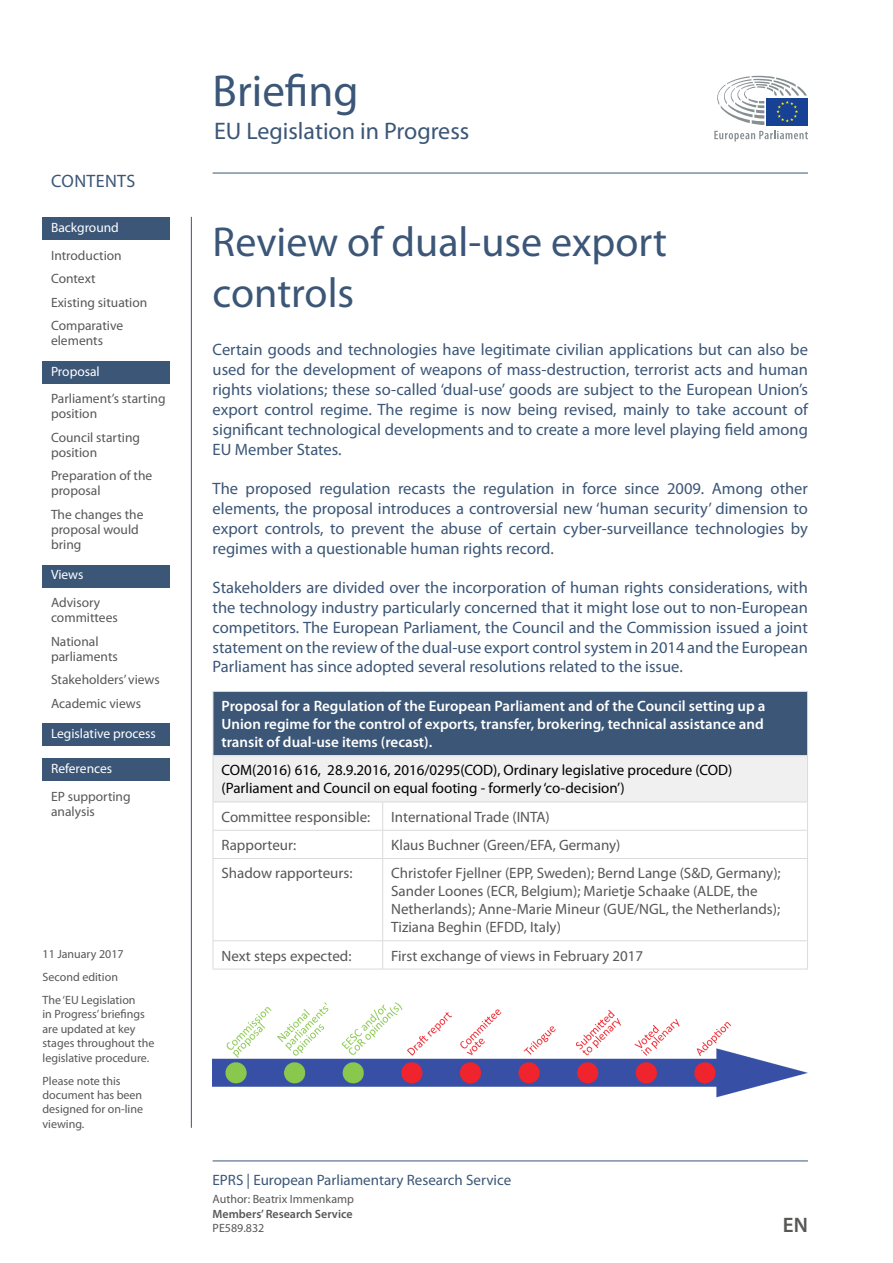
<style>
.page{position:relative;width:893px;height:1263px;background:#fff}
.page>*{position:absolute;margin:0;border:0;box-sizing:border-box;transform-origin:0 0}
.t1{font:45px "Myriad Pro";color:#3b5677}
.BR_-_Title{font:42px/50.4px "Myriad Pro";color:#3b5677}
.t2{font:24px "Myriad Pro";color:#3b5677}
.t3{font:600 21px "Myriad Pro";color:#575756}
.t4{font:18px "Myriad Pro";letter-spacing:.02em;color:#3b5677}
.body{font:16.5px/19.8px "Myriad Pro";color:#3b5677;text-align:justify}
.body-2{font:15px/18px "Myriad Pro";color:#575756}
.column_title{font:600 15px/18px "Myriad Pro";color:#fff;text-align:justify}
.row_title{font:15px/18px "Myriad Pro";color:#000}
.t5{font:15px "Myriad Pro";color:#3b5677}
.ToC_sub{font:13.5px/15px "Myriad Pro";color:#575756}
.ToC_main{font:13.5px "Myriad Pro";color:#fff}
.BR_-_1st_page_footer{font:12px/14.4px "Myriad Pro";color:#575756}
.t6{font:600 12px "Myriad Pro";color:#575756}
</style>
<div class="page">
<svg style="left:714px;top:131px;width:94px;height:11px"></svg>
<div style="left:766px;top:98px;width:42px;height:27px;background:#164194"></div>
<svg style="left:717px;top:75px;width:90px;height:50px"></svg>
<hr style="left:213px;top:1160px;width:595px;height:1px;background:#3b5677">
<hr style="left:191px;top:217px;width:1px;height:911px;background:#3b5677">
<hr style="left:213px;top:173px;width:595px;height:1px;background:#3b5677">
<div style="left:43px;top:217px;width:127px;height:22px;background:#3b5677"></div>
<div style="left:43px;top:361px;width:127px;height:22px;background:#3b5677"></div>
<div style="left:43px;top:565px;width:127px;height:22px;background:#3b5677"></div>
<div style="left:43px;top:724px;width:127px;height:22px;background:#3b5677"></div>
<div style="left:43px;top:759px;width:127px;height:22px;background:#3b5677"></div>
<div style="left:213px;top:691px;width:594px;height:65px;background:#3b5677"></div>
<div style="left:213px;top:756px;width:594px;height:46px;background:#f0f0f0"></div>
<hr style="left:213px;top:756px;width:1px;height:46px;background:#dadada">
<hr style="left:807px;top:756px;width:1px;height:46px;background:#dadada">
<hr style="left:213px;top:830px;width:170px;height:1px;background:#dadada">
<hr style="left:383px;top:830px;width:425px;height:1px;background:#dadada">
<svg style="left:382px;top:803px;width:1px;height:55px"></svg>
<hr style="left:213px;top:858px;width:170px;height:1px;background:#dadada">
<hr style="left:383px;top:858px;width:425px;height:1px;background:#dadada">
<hr style="left:382px;top:859px;width:1px;height:81px;background:#dadada">
<hr style="left:213px;top:940px;width:170px;height:1px;background:#dadada">
<hr style="left:383px;top:940px;width:425px;height:1px;background:#dadada">
<svg style="left:382px;top:941px;width:1px;height:28px"></svg>
<hr style="left:213px;top:691px;width:170px;height:1px;background:#dadada">
<hr style="left:213px;top:692px;width:1px;height:63px;background:#dadada">
<hr style="left:383px;top:691px;width:425px;height:1px;background:#dadada">
<hr style="left:807px;top:692px;width:1px;height:63px;background:#dadada">
<hr style="left:213px;top:755px;width:170px;height:1px;background:#dadada">
<hr style="left:383px;top:755px;width:425px;height:1px;background:#dadada">
<hr style="left:213px;top:802px;width:170px;height:1px;background:#dadada">
<hr style="left:383px;top:802px;width:425px;height:1px;background:#dadada">
<svg style="left:213px;top:802px;width:1px;height:56px"></svg>
<svg style="left:807px;top:803px;width:1px;height:55px"></svg>
<hr style="left:213px;top:859px;width:1px;height:81px;background:#dadada">
<hr style="left:807px;top:859px;width:1px;height:81px;background:#dadada">
<svg style="left:213px;top:941px;width:1px;height:28px"></svg>
<svg style="left:807px;top:941px;width:1px;height:28px"></svg>
<hr style="left:213px;top:969px;width:170px;height:1px;background:#dadada">
<hr style="left:383px;top:969px;width:425px;height:1px;background:#dadada">
<img style="left:213px;top:1002px;width:595px;height:96px">
<p class="t4" style="left:51px;top:169px;width:86px">CONTENTS</p>
<p class="ToC_main" style="left:51px;top:219px;width:69px">Background</p>
<p class="ToC_sub" style="left:51px;top:247px;width:72px">Introduction</p>
<p class="ToC_sub" style="left:51px;top:271px;width:46px">Context</p>
<p class="ToC_sub" style="left:51px;top:294px;width:98px">Existing situation</p>
<p class="ToC_sub" style="left:51px;top:318px;width:74px">Comparative elements</p>
<p class="ToC_main" style="left:51px;top:363px;width:50px">Proposal</p>
<p class="ToC_sub" style="left:51px;top:391px;width:116px">Parliament’s starting position</p>
<p class="ToC_sub" style="left:51px;top:430px;width:91px">Council starting position</p>
<p class="ToC_sub" style="left:51px;top:468px;width:103px">Preparation of the proposal</p>
<p class="ToC_sub" style="left:51px;top:507px;width:94px">The changes the proposal would bring</p>
<p class="ToC_main" style="left:51px;top:567px;width:34px">Views</p>
<p class="ToC_sub" style="left:51px;top:595px;width:68px">Advisory committees</p>
<p class="ToC_sub" style="left:51px;top:633px;width:68px">National parliaments</p>
<p class="ToC_sub" style="left:51px;top:672px;width:110px">Stakeholders’ views</p>
<p class="ToC_sub" style="left:51px;top:695px;width:91px">Academic views</p>
<p class="ToC_main" style="left:51px;top:725px;width:106px">Legislative process</p>
<p class="ToC_main" style="left:51px;top:760px;width:63px">References</p>
<p class="ToC_sub" style="left:51px;top:788px;width:81px">EP supporting analysis</p>
<p class="BR_-_1st_page_footer" style="left:43px;top:947px;width:83px">11 January 2017</p>
<p class="BR_-_1st_page_footer" style="left:43px;top:970px;width:77px">Second edition</p>
<p class="BR_-_1st_page_footer" style="left:43px;top:993px;width:113px">The ‘EU Legislation<br>in Progress’ briefings are updated at key stages throughout the legislative procedure.</p>
<p class="BR_-_1st_page_footer" style="left:43px;top:1073px;width:102px">Please note this document has been designed for on-line viewing.</p>
<h1 class="t1" style="left:213px;top:63px;width:148px">Briefing</h1>
<h3 class="t2" style="left:214px;top:117px;width:257px">EU Legislation in Progress</h3>
<p class="BR_-_Title" style="left:213px;top:217px;width:456px">Review of dual-use export controls</p>
<p class="body" style="left:213px;top:340px;width:597px">Certain goods and technologies have legitimate civilian applications but can also be used for the development of weapons of mass-destruction, terrorist acts and human rights violations; these so-called ‘dual-use’ goods are subject to the European Union’s export control regime. The regime is now being revised, mainly to take account of significant technological developments and to create a more level playing field among EU Member States.</p>
<p class="body" style="left:213px;top:478px;width:597px">The proposed regulation recasts the regulation in force since 2009. Among other elements, the proposal introduces a controversial new ‘human security’ dimension to export controls, to prevent the abuse of certain cyber-surveillance technologies by regimes with a questionable human rights record.</p>
<p class="body" style="left:213px;top:577px;width:597px">Stakeholders are divided over the incorporation of human rights considerations, with the technology industry particularly concerned that it might lose out to non-European competitors. The European Parliament, the Council and the Commission issued a joint statement on the review of the dual-use export control system in 2014 and the European Parliament has since adopted several resolutions related to the issue.</p>
<p class="column_title" style="left:221px;top:697px;width:545px">Proposal for a Regulation of the European Parliament and of the Council setting up a Union regime for the control of exports, transfer, brokering, technical assistance and transit of dual-use items (recast).</p>
<p class="row_title" style="left:221px;top:761px;width:512px">COM(2016) 616, 28.9.2016, 2016/0295(COD), Ordinary legislative procedure (COD) (Parliament and Council on equal footing - formerly ‘co-decision’)</p>
<p class="body-2" style="left:221px;top:807px;width:150px">Committee responsible:</p>
<p class="body-2" style="left:391px;top:807px;width:160px">International Trade (INTA)</p>
<p class="body-2" style="left:221px;top:836px;width:76px">Rapporteur:</p>
<p class="body-2" style="left:391px;top:836px;width:231px">Klaus Buchner (Green/EFA, Germany)</p>
<p class="body-2" style="left:221px;top:864px;width:132px">Shadow rapporteurs:</p>
<p class="body-2" style="left:391px;top:864px;width:391px">Christofer Fjellner (EPP, Sweden); Bernd Lange (S&amp;D, Germany); Sander Loones (ECR, Belgium); Marietje Schaake (ALDE, the Netherlands); Anne-Marie Mineur (GUE/NGL, the Netherlands); Tiziana Beghin (EFDD, Italy)</p>
<p class="body-2" style="left:221px;top:946px;width:131px">Next steps expected:</p>
<p class="body-2" style="left:391px;top:946px;width:253px">First exchange of views in February 2017</p>
<p class="t5" style="left:213px;top:1170px;width:300px">EPRS | European Parliamentary Research Service</p>
<p class="BR_-_1st_page_footer" style="left:213px;top:1192px;width:143px">Author: Beatrix Immenkamp</p>
<p class="t6" style="left:213px;top:1207px;width:141px">Members’ Research Service</p>
<p class="BR_-_1st_page_footer" style="left:213px;top:1220px;width:53px">PE589.832</p>
<p class="t3" style="left:783px;top:1213px;width:27px">EN</p>
</div>
